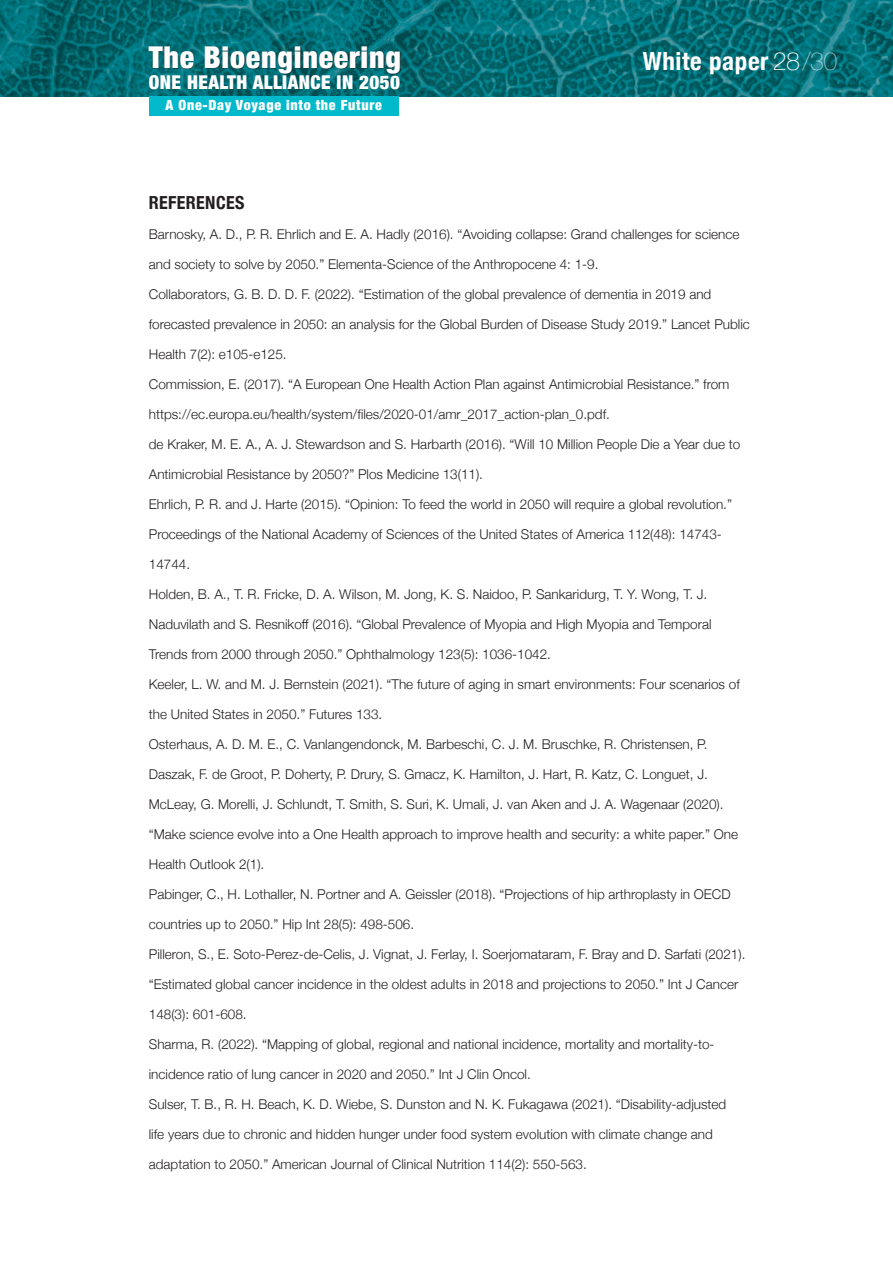
<style>
.page{position:relative;width:893px;height:1263px;background:#fff}
.page>*{position:absolute;margin:0;border:0;box-sizing:border-box;transform-origin:0 0}
.t1{font:900 condensed 30px "Helvetica Neue";letter-spacing:.025em;color:#fff}
.t2{font:700 condensed 25.05px "Helvetica Neue";letter-spacing:.025em;color:#fff}
.t3{font:900 condensed 19.05px "Helvetica Neue";letter-spacing:.025em;color:#fff}
.t4{font:700 condensed 18px "Helvetica Neue";letter-spacing:.02em;color:#231f20}
.t5{font:900 condensed 14.1px "Helvetica Neue";letter-spacing:.05em;color:#fff}
.t6{font:300 13.5px "Helvetica Neue";color:#231f20}
.s1{font-weight:100;font-stretch:normal}
</style>
<div class="page">
<svg style="left:0;top:0;width:893px;height:97px;background:#046d75"></svg>
<div style="left:149px;top:46px;width:252px;height:28px;background:#231f20;opacity:.75"></div>
<div style="left:149px;top:97px;width:250px;height:19px;background:#00b9cb"></div>
<h1 class="t1" style="left:149px;top:33px;width:254px">The Bioengineering</h1>
<h3 class="t3" style="left:149px;top:67px;width:253px">ONE HEALTH ALLIANCE IN 2050</h3>
<p class="t5" style="left:166px;top:94px;width:218px">A One-Day Voyage into the Future</p>
<h2 class="t2" style="left:643px;top:40px;width:196px">White paper <span class="s1">28/30</span></h2>
<p class="t4" style="left:149px;top:187px;width:97px">REFERENCES</p>
<p class="t6" style="left:149px;top:223px;width:592px">Barnosky, A. D., P. R. Ehrlich and E. A. Hadly (2016). “Avoiding collapse: Grand challenges for science</p>
<p class="t6" style="left:149px;top:253px;width:451px">and society to solve by 2050.” Elementa-Science of the Anthropocene 4: 1-9.</p>
<p class="t6" style="left:149px;top:283px;width:564px">Collaborators, G. B. D. D. F. (2022). “Estimation of the global prevalence of dementia in 2019 and</p>
<p class="t6" style="left:149px;top:313px;width:602px">forecasted prevalence in 2050: an analysis for the Global Burden of Disease Study 2019.” Lancet Public</p>
<p class="t6" style="left:149px;top:343px;width:139px">Health 7(2): e105-e125.</p>
<p class="t6" style="left:149px;top:373px;width:582px">Commission, E. (2017). “A European One Health Action Plan against Antimicrobial Resistance.” from</p>
<p class="t6" style="left:149px;top:403px;width:463px">https://ec.europa.eu/health/system/files/2020-01/amr_2017_action-plan_0.pdf.</p>
<p class="t6" style="left:149px;top:433px;width:593px">de Kraker, M. E. A., A. J. Stewardson and S. Harbarth (2016). “Will 10 Million People Die a Year due to</p>
<p class="t6" style="left:149px;top:463px;width:336px">Antimicrobial Resistance by 2050?” Plos Medicine 13(11).</p>
<p class="t6" style="left:149px;top:493px;width:585px">Ehrlich, P. R. and J. Harte (2015). “Opinion: To feed the world in 2050 will require a global revolution.”</p>
<p class="t6" style="left:149px;top:523px;width:574px">Proceedings of the National Academy of Sciences of the United States of America 112(48): 14743-</p>
<p class="t6" style="left:149px;top:553px;width:43px">14744.</p>
<p class="t6" style="left:149px;top:583px;width:560px">Holden, B. A., T. R. Fricke, D. A. Wilson, M. Jong, K. S. Naidoo, P. Sankaridurg, T. Y. Wong, T. J.</p>
<p class="t6" style="left:149px;top:613px;width:564px">Naduvilath and S. Resnikoff (2016). “Global Prevalence of Myopia and High Myopia and Temporal</p>
<p class="t6" style="left:149px;top:643px;width:404px">Trends from 2000 through 2050.” Ophthalmology 123(5): 1036-1042.</p>
<p class="t6" style="left:149px;top:673px;width:593px">Keeler, L. W. and M. J. Bernstein (2021). “The future of aging in smart environments: Four scenarios of</p>
<p class="t6" style="left:149px;top:703px;width:235px">the United States in 2050.” Futures 133.</p>
<p class="t6" style="left:149px;top:733px;width:560px">Osterhaus, A. D. M. E., C. Vanlangendonck, M. Barbeschi, C. J. M. Bruschke, R. Christensen, P.</p>
<p class="t6" style="left:149px;top:763px;width:561px">Daszak, F. de Groot, P. Doherty, P. Drury, S. Gmacz, K. Hamilton, J. Hart, R. Katz, C. Longuet, J.</p>
<p class="t6" style="left:149px;top:793px;width:576px">McLeay, G. Morelli, J. Schlundt, T. Smith, S. Suri, K. Umali, J. van Aken and J. A. Wagenaar (2020).</p>
<p class="t6" style="left:149px;top:823px;width:591px">“Make science evolve into a One Health approach to improve health and security: a white paper.” One</p>
<p class="t6" style="left:149px;top:853px;width:117px">Health Outlook 2(1).</p>
<p class="t6" style="left:149px;top:883px;width:583px">Pabinger, C., H. Lothaller, N. Portner and A. Geissler (2018). “Projections of hip arthroplasty in OECD</p>
<p class="t6" style="left:149px;top:913px;width:267px">countries up to 2050.” Hip Int 28(5): 498-506.</p>
<p class="t6" style="left:149px;top:943px;width:598px">Pilleron, S., E. Soto-Perez-de-Celis, J. Vignat, J. Ferlay, I. Soerjomataram, F. Bray and D. Sarfati (2021).</p>
<p class="t6" style="left:149px;top:973px;width:591px">“Estimated global cancer incidence in the oldest adults in 2018 and projections to 2050.” Int J Cancer</p>
<p class="t6" style="left:149px;top:1003px;width:99px">148(3): 601-608.</p>
<p class="t6" style="left:149px;top:1033px;width:567px">Sharma, R. (2022). “Mapping of global, regional and national incidence, mortality and mortality-to-</p>
<p class="t6" style="left:149px;top:1063px;width:383px">incidence ratio of lung cancer in 2020 and 2050.” Int J Clin Oncol.</p>
<p class="t6" style="left:149px;top:1093px;width:579px">Sulser, T. B., R. H. Beach, K. D. Wiebe, S. Dunston and N. K. Fukagawa (2021). “Disability-adjusted</p>
<p class="t6" style="left:149px;top:1123px;width:565px">life years due to chronic and hidden hunger under food system evolution with climate change and</p>
<p class="t6" style="left:149px;top:1153px;width:439px">adaptation to 2050.” American Journal of Clinical Nutrition 114(2): 550-563.</p>
</div>
